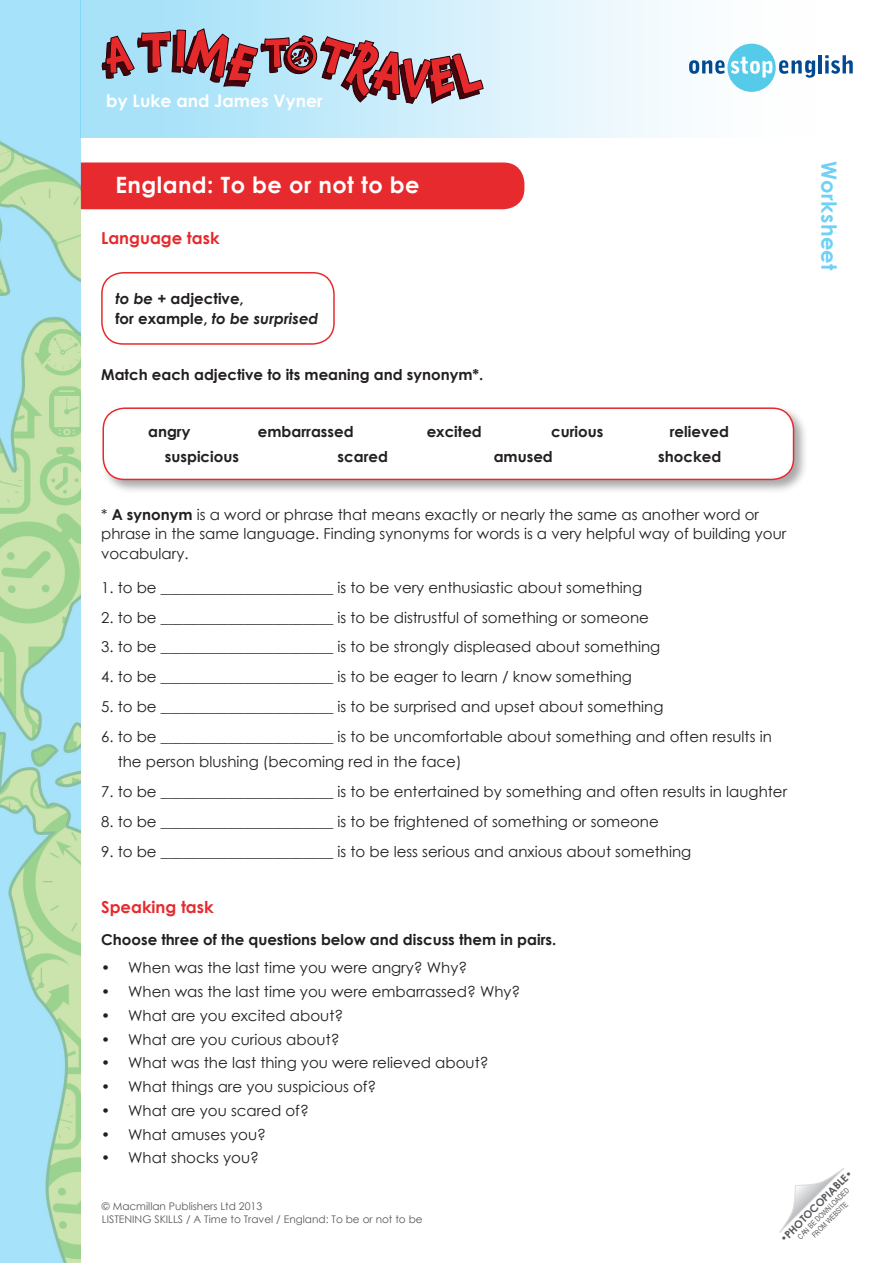
<style>
.page{position:relative;width:893px;height:1263px;background:#fff}
.page>*{position:absolute;margin:0;border:0;box-sizing:border-box;transform-origin:0 0}
.t1{font:700 22.5px "Century Gothic";letter-spacing:.02em;color:#fff}
.t2{font:700 21px "Century Gothic";letter-spacing:.02em;color:#70d0f6}
.t3{font:700 17.25px "Century Gothic";color:#fff}
.Rubric{font:700 16.5px "Century Gothic";color:#e62a2d}
.RubricBody{font:15px/19.5px "Century Gothic";color:#231f20}
.RubricBody-2{font:700 15px/19.5px "Century Gothic";color:#231f20}
.t4{font:10.5px/13.5px "Century Gothic";color:#57585a}
.t5{font:700 10.5px "Century Gothic";color:#57585a}
.t6{font:7.5px/9px "Arial Narrow";color:#57585a;text-align:center}
.s1{font-style:italic}
.s2{font-weight:700}
.s3{font-weight:400}
</style>
<div class="page">
<svg style="left:779px;top:1168px;width:65px;height:65px"></svg>
<div style="left:81px;top:162px;width:443px;height:47px;background:#e62a2d"></div>
<img style="left:0;top:0;width:81px;height:1263px">
<div style="left:81px;top:0;width:812px;height:137px;background:linear-gradient(to right,#a2e0f9,#fff)"></div>
<svg style="left:689px;top:44px;width:126px;height:48px"></svg>
<hr style="left:818px;top:55px;width:4px;height:18px;background:#014990">
<svg style="left:825px;top:55px;width:28px;height:19px"></svg>
<div style="left:100px;top:405px;width:708px;height:89px;background:#231f20;opacity:.39"></div>
<div style="left:103px;top:408px;width:690px;height:71px;background:#fff;border-radius:21px"></div>
<div style="left:102px;top:407px;width:692px;height:73px;border:2px solid #e62a2d;border-radius:21px"></div>
<div style="left:101px;top:272px;width:234px;height:73px;border:2px solid #e62a2d;border-radius:21px"></div>
<svg style="left:101px;top:27px;width:383px;height:77px;background:#a7c6d7"></svg>
<p class="t3" style="left:106px;top:88px;width:218px">by Luke and James Vyner</p>
<h1 class="t1" style="left:115px;top:168px;width:306px">England: To be or not to be</h1>
<p class="Rubric" style="left:101px;top:226px;width:120px">Language task</p>
<p class="RubricBody-2" style="left:115px;top:288px;width:205px"><span class="s1">to be</span> + adjective,<br>for example, <span class="s1">to be surprised</span></p>
<p class="RubricBody-2" style="left:101px;top:364px;width:384px">Match each adjective to its meaning and synonym*.</p>
<p class="RubricBody-2" style="left:148px;top:421px;width:44px">angry</p>
<p class="RubricBody-2" style="left:258px;top:421px;width:97px">embarrassed</p>
<p class="RubricBody-2" style="left:427px;top:421px;width:57px">excited</p>
<p class="RubricBody-2" style="left:551px;top:421px;width:54px">curious</p>
<p class="RubricBody-2" style="left:670px;top:421px;width:61px">relieved</p>
<p class="RubricBody-2" style="left:165px;top:446px;width:76px">suspicious</p>
<p class="RubricBody-2" style="left:338px;top:446px;width:52px">scared</p>
<p class="RubricBody-2" style="left:494px;top:446px;width:61px">amused</p>
<p class="RubricBody-2" style="left:658px;top:446px;width:64px">shocked</p>
<p class="RubricBody" style="left:101px;top:504px;width:687px">* <span class="s2">A synonym</span> is a word or phrase that means exactly or nearly the same as another word or phrase in the same language. Finding synonyms for words is a very helpful way of building your vocabulary.</p>
<p class="RubricBody" style="left:101px;top:578px;width:542px">1. to be _______________________ is to be very enthusiastic about something</p>
<p class="RubricBody" style="left:101px;top:607px;width:549px">2. to be _______________________ is to be distrustful of something or someone</p>
<p class="RubricBody" style="left:101px;top:637px;width:561px">3. to be _______________________ is to be strongly displeased about something</p>
<p class="RubricBody" style="left:101px;top:667px;width:532px">4. to be _______________________ is to be eager to learn / know something</p>
<p class="RubricBody" style="left:101px;top:697px;width:564px">5. to be _______________________ is to be surprised and upset about something</p>
<p class="RubricBody" style="left:118px;top:723px;width:656px;line-height:25.5px;text-indent:-16px">6. to be _______________________ is to be uncomfortable about something and often results in the person blushing (becoming red in the face)</p>
<p class="RubricBody" style="left:101px;top:782px;width:687px">7. to be _______________________ is to be entertained by something and often results in laughter</p>
<p class="RubricBody" style="left:101px;top:811px;width:559px">8. to be _______________________ is to be frightened of something or someone</p>
<p class="RubricBody" style="left:101px;top:841px;width:592px">9. to be _______________________ is to be less serious and anxious about something</p>
<p class="Rubric" style="left:101px;top:894px;width:114px">Speaking task</p>
<p class="RubricBody-2" style="left:101px;top:929px;width:457px">Choose three of the questions below and discuss them in pairs.</p>
<p class="RubricBody" style="left:101px;top:958px;width:368px">• When was the last time you were angry? Why?</p>
<p class="RubricBody" style="left:101px;top:982px;width:421px">• When was the last time you were embarrassed? Why?</p>
<p class="RubricBody" style="left:101px;top:1005px;width:244px">• What are you excited about?</p>
<p class="RubricBody" style="left:101px;top:1029px;width:240px">• What are you curious about?</p>
<p class="RubricBody" style="left:101px;top:1053px;width:389px">• What was the last thing you were relieved about?</p>
<p class="RubricBody" style="left:101px;top:1077px;width:277px">• What things are you suspicious of?</p>
<p class="RubricBody" style="left:101px;top:1100px;width:209px">• What are you scared of?</p>
<p class="RubricBody" style="left:101px;top:1124px;width:166px">• What amuses you?</p>
<p class="RubricBody" style="left:101px;top:1148px;width:159px">• What shocks you?</p>
<p class="t2" style="left:845px;top:161px;width:111px;rotate:90deg">Worksheet</p>
<p class="t4" style="left:102px;top:1199px;width:322px">© Macmillan Publishers Ltd 2013<br>LISTENING SKILLS / A Time to Travel / England: To be or not to be</p>
<p class="t5" style="left:776px;top:1235px;width:99px;rotate:-45deg"><span class="s3">•</span>PHOTOCOPIABLE<span class="s3">•</span></p>
<p class="t6" style="left:796px;top:1234px;width:71px;rotate:-45deg">CAN BE DOWNLOADED<br>FROM WEBSITE</p>
</div>
